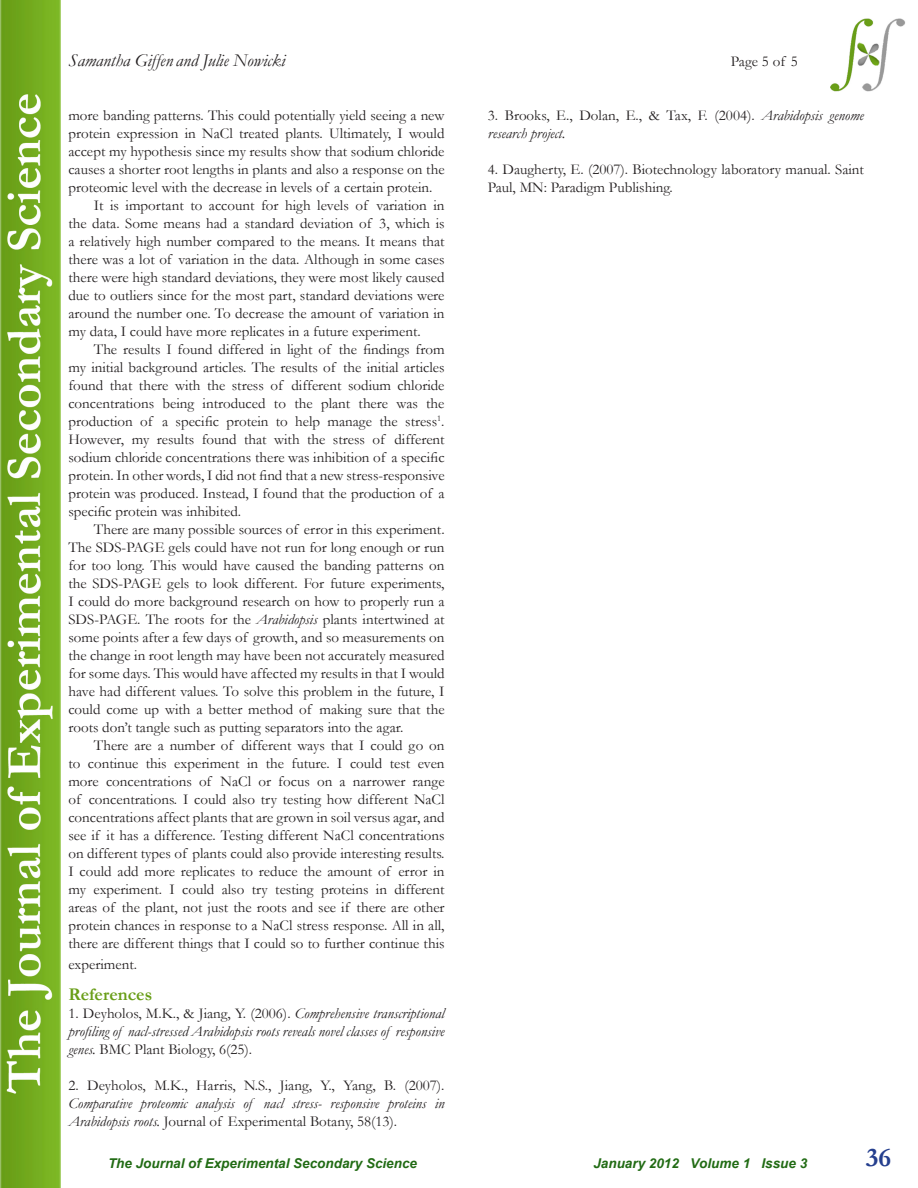
<style>
.page{position:relative;width:918px;height:1188px;background:#fff}
.page>*{position:absolute;margin:0;border:0;box-sizing:border-box;transform-origin:0 0}
.t1{font:700 27px "Garamond";color:#253f8e}
.t2{font:italic 18px "Garamond";color:#231f20}
.t3{font:700 18px "Garamond";color:#699e18}
.t4{font:15px/18px "Garamond";color:#231f20;text-align:justify}
.t5{font:italic 15px/18px "Garamond";color:#231f20;text-align:justify}
.t6{font:italic 700 13.5px "Arial";color:#216b14}
.s1{font-style:italic}
.s2{font-style:normal}
</style>
<div class="page">
<img style="left:0;top:0;width:60px;height:1188px">
<img style="left:830px;top:19px;width:75px;height:72px">
<p class="t2" style="left:68px;top:48px;width:219px">Samantha Giffen and Julie Nowicki</p>
<p class="t4" style="left:731px;top:52px;width:69px">Page 5 of 5</p>
<p class="t4" style="left:68px;top:106px;width:378px">more banding patterns. This could potentially yield seeing a new protein expression in NaCl treated plants. Ultimately, I would accept my hypothesis since my results show that sodium chloride causes a shorter root lengths in plants and also a response on the proteomic level with the decrease in levels of a certain protein.</p>
<p class="t4" style="left:68px;top:196px;width:378px;text-indent:26px">It is important to account for high levels of variation in the data. Some means had a standard deviation of 3, which is a relatively high number compared to the means. It means that there was a lot of variation in the data. Although in some cases there were high standard deviations, they were most likely caused due to outliers since for the most part, standard deviations were around the number one. To decrease the amount of variation in my data, I could have more replicates in a future experiment.</p>
<p class="t4" style="left:68px;top:340px;width:378px;text-indent:26px">The results I found differed in light of the findings from my initial background articles. The results of the initial articles found that there with the stress of different sodium chloride concentrations being introduced to the plant there was the production of a specific protein to help manage the stress<sup>1</sup>.<br>However, my results found that with the stress of different sodium chloride concentrations there was inhibition of a specific protein. In other words, I did not find that a new stress-responsive protein was produced. Instead, I found that the production of a specific protein was inhibited.</p>
<p class="t4" style="left:68px;top:520px;width:378px;text-indent:26px">There are many possible sources of error in this experiment.<br>The SDS-PAGE gels could have not run for long enough or run for too long. This would have caused the banding patterns on the SDS-PAGE gels to look different. For future experiments, I could do more background research on how to properly run a SDS-PAGE. The roots for the <span class="s1">Arabidopsis</span> plants intertwined at some points after a few days of growth, and so measurements on the change in root length may have been not accurately measured for some days. This would have affected my results in that I would have had different values. To solve this problem in the future, I could come up with a better method of making sure that the roots don’t tangle such as putting separators into the agar.</p>
<p class="t4" style="left:68px;top:736px;width:378px;text-indent:26px">There are a number of different ways that I could go on to continue this experiment in the future. I could test even more concentrations of NaCl or focus on a narrower range of concentrations. I could also try testing how different NaCl concentrations affect plants that are grown in soil versus agar, and see if it has a difference. Testing different NaCl concentrations on different types of plants could also provide interesting results.<br>I could add more replicates to reduce the amount of error in my experiment. I could also try testing proteins in different areas of the plant, not just the roots and see if there are other protein chances in response to a NaCl stress response. All in all, there are different things that I could so to further continue this</p>
<p class="t4" style="left:68px;top:955px;width:70px">experiment.</p>
<p class="t3" style="left:68px;top:982px;width:85px">References</p>
<p class="t5" style="left:68px;top:1004px;width:378px"><span class="s2">1. Deyholos, M.K., &amp; Jiang, Y. (2006).</span> Comprehensive transcriptional profiling of nacl-stressed Arabidopsis roots reveals novel classes of responsive genes. <span class="s2">BMC Plant Biology, 6(25).</span></p>
<p class="t4" style="left:68px;top:1076px;width:378px">2. Deyholos, M.K., Harris, N.S., Jiang, Y., Yang, B. (2007).<br><span class="s1">Comparative proteomic analysis of nacl stress- responsive proteins in Arabidopsis roots.</span> Journal of Experimental Botany, 58(13).</p>
<p class="t4" style="left:488px;top:106px;width:378px">3. Brooks, E., Dolan, E., &amp; Tax, F. (2004). <span class="s1">Arabidopsis genome research project.</span></p>
<p class="t4" style="left:488px;top:160px;width:378px">4. Daugherty, E. (2007). Biotechnology laboratory manual. Saint<br>Paul, MN: Paradigm Publishing.</p>
<p class="t6" style="left:108px;top:1154px;width:311px">The Journal of Experimental Secondary Science</p>
<p class="t6" style="left:593px;top:1154px;width:215px">January 2012 Volume 1 Issue 3</p>
<p class="t1" style="left:866px;top:1139px;width:27px">36</p>
</div>
